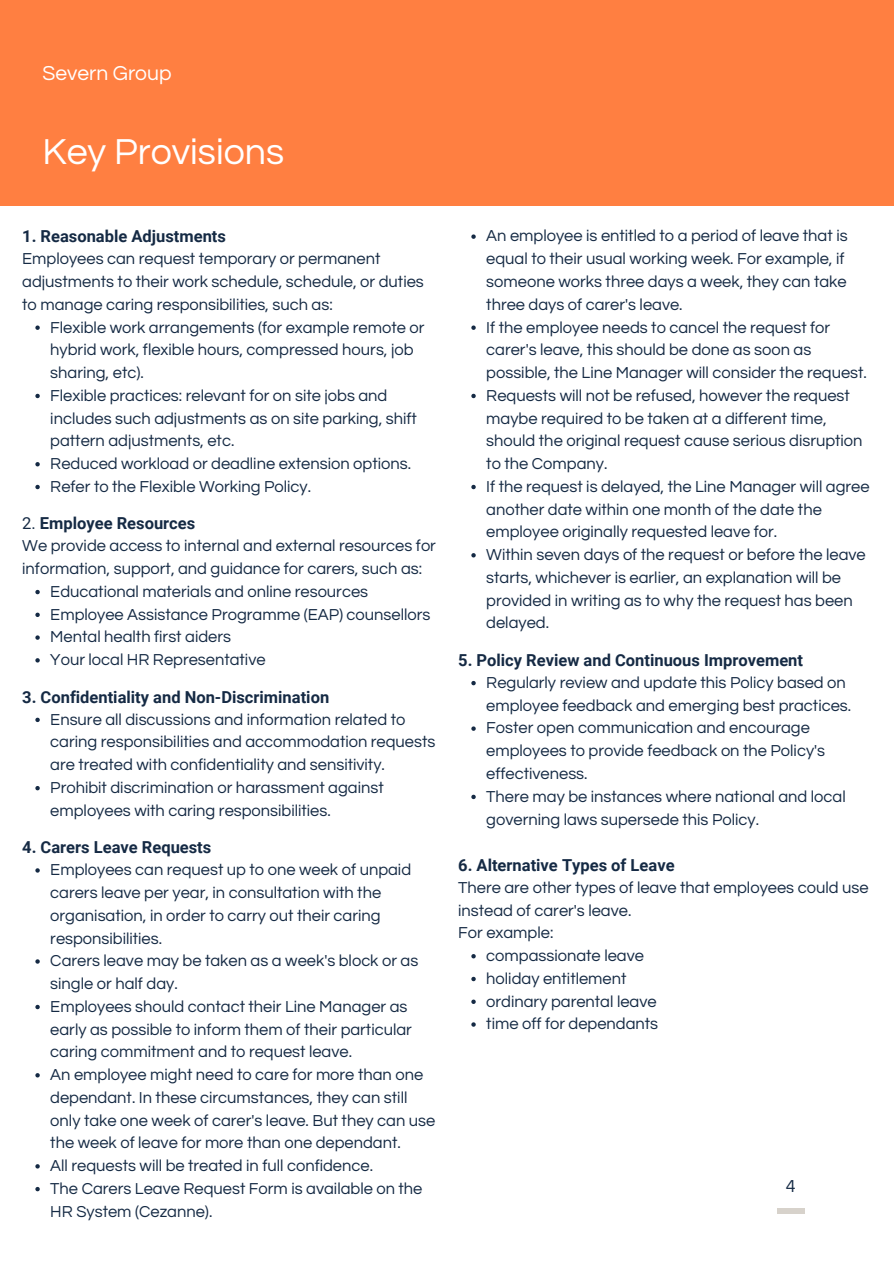
<style>
.page{position:relative;width:894px;height:1264px;background:#fff}
.page>*{position:absolute;margin:0;border:0;box-sizing:border-box;transform-origin:0 0}
.t1{font:37.5px "Questrial";color:#fff}
.t2{font:21px "Questrial";color:#fff}
.t3{font:18px "Questrial";color:#152a44}
.t4{font:16.5px/22.8px "Questrial";color:#152a44}
.t5{font:700 16.5px "Roboto";color:#152a44}
.s1{font-weight:400}
</style>
<div class="page">
<div style="left:0;top:0;width:893px;height:206px;background:#ff7f41"></div>
<div style="left:777px;top:1207px;width:27px;height:6px;background:#d7d2cb"></div>
<svg style="left:35px;top:325px;width:5px;height:5px"></svg>
<svg style="left:35px;top:394px;width:5px;height:4px"></svg>
<svg style="left:35px;top:462px;width:5px;height:4px"></svg>
<svg style="left:35px;top:485px;width:5px;height:4px"></svg>
<svg style="left:35px;top:590px;width:5px;height:4px"></svg>
<svg style="left:35px;top:612px;width:5px;height:5px"></svg>
<svg style="left:35px;top:635px;width:5px;height:4px"></svg>
<svg style="left:35px;top:658px;width:5px;height:4px"></svg>
<svg style="left:35px;top:717px;width:5px;height:5px"></svg>
<svg style="left:35px;top:786px;width:5px;height:4px"></svg>
<svg style="left:35px;top:868px;width:5px;height:4px"></svg>
<svg style="left:35px;top:959px;width:5px;height:4px"></svg>
<svg style="left:35px;top:1004px;width:5px;height:5px"></svg>
<svg style="left:35px;top:1073px;width:5px;height:4px"></svg>
<svg style="left:35px;top:1164px;width:5px;height:4px"></svg>
<svg style="left:35px;top:1186px;width:5px;height:5px"></svg>
<svg style="left:471px;top:234px;width:4px;height:5px"></svg>
<svg style="left:471px;top:325px;width:4px;height:5px"></svg>
<svg style="left:471px;top:394px;width:4px;height:4px"></svg>
<svg style="left:471px;top:485px;width:4px;height:4px"></svg>
<svg style="left:471px;top:553px;width:4px;height:4px"></svg>
<svg style="left:471px;top:681px;width:4px;height:4px"></svg>
<svg style="left:471px;top:726px;width:4px;height:4px"></svg>
<svg style="left:471px;top:794px;width:4px;height:5px"></svg>
<svg style="left:471px;top:954px;width:4px;height:4px"></svg>
<svg style="left:471px;top:976px;width:4px;height:5px"></svg>
<svg style="left:471px;top:999px;width:4px;height:4px"></svg>
<svg style="left:471px;top:1022px;width:4px;height:4px"></svg>
<h2 class="t2" style="left:43px;top:63px;width:130px">Severn Group</h2>
<p class="t1" style="left:43px;top:133px;width:243px">Key Provisions</p>
<p class="t5" style="left:22px;top:227px;width:205px">1. Reasonable Adjustments</p>
<p class="t4" style="left:22px;top:248px;width:403px">Employees can request temporary or permanent adjustments to their work schedule, schedule, or duties to manage caring responsibilities, such as:</p>
<p class="t4" style="left:50px;top:316px;width:375px">Flexible work arrangements (for example remote or hybrid work, flexible hours, compressed hours, job sharing, etc).</p>
<p class="t4" style="left:50px;top:384px;width:368px">Flexible practices: relevant for on site jobs and includes such adjustments as on site parking, shift pattern adjustments, etc.</p>
<p class="t4" style="left:50px;top:452px;width:362px">Reduced workload or deadline extension options.</p>
<p class="t4" style="left:50px;top:475px;width:262px">Refer to the Flexible Working Policy.</p>
<p class="t5" style="left:22px;top:514px;width:174px"><span class="s1">2.</span> Employee Resources</p>
<p class="t4" style="left:22px;top:535px;width:415px">We provide access to internal and external resources for information, support, and guidance for carers, such as:</p>
<p class="t4" style="left:50px;top:580px;width:319px">Educational materials and online resources</p>
<p class="t4" style="left:50px;top:603px;width:381px">Employee Assistance Programme (EAP) counsellors</p>
<p class="t4" style="left:50px;top:626px;width:182px">Mental health first aiders</p>
<p class="t4" style="left:50px;top:648px;width:217px">Your local HR Representative</p>
<h3 class="t5" style="left:22px;top:687px;width:308px">3. Confidentiality and Non-Discrimination</h3>
<p class="t4" style="left:50px;top:708px;width:386px">Ensure all discussions and information related to caring responsibilities and accommodation requests are treated with confidentiality and sensitivity.</p>
<p class="t4" style="left:50px;top:776px;width:335px">Prohibit discrimination or harassment against employees with caring responsibilities.</p>
<h3 class="t5" style="left:22px;top:838px;width:190px">4. Carers Leave Requests</h3>
<p class="t4" style="left:50px;top:858px;width:362px">Employees can request up to one week of unpaid carers leave per year, in consultation with the organisation, in order to carry out their caring responsibilities.</p>
<p class="t4" style="left:50px;top:949px;width:369px">Carers leave may be taken as a week's block or as single or half day.</p>
<p class="t4" style="left:50px;top:995px;width:363px">Employees should contact their Line Manager as early as possible to inform them of their particular caring commitment and to request leave.</p>
<p class="t4" style="left:50px;top:1063px;width:386px">An employee might need to care for more than one dependant. In these circumstances, they can still only take one week of carer's leave. But they can use the week of leave for more than one dependant.</p>
<p class="t4" style="left:50px;top:1154px;width:324px">All requests will be treated in full confidence.</p>
<p class="t4" style="left:50px;top:1177px;width:373px">The Carers Leave Request Form is available on the<br>HR System (Cezanne).</p>
<p class="t4" style="left:486px;top:225px;width:363px">An employee is entitled to a period of leave that is equal to their usual working week. For example, if someone works three days a week, they can take three days of carer's leave.</p>
<p class="t4" style="left:486px;top:316px;width:382px">If the employee needs to cancel the request for carer's leave, this should be done as soon as possible, the Line Manager will consider the request.</p>
<p class="t4" style="left:486px;top:384px;width:378px">Requests will not be refused, however the request maybe required to be taken at a different time, should the original request cause serious disruption to the Company.</p>
<p class="t4" style="left:486px;top:475px;width:385px">If the request is delayed, the Line Manager will agree another date within one month of the date the employee originally requested leave for.</p>
<h3 class="t4" style="left:486px;top:543px;width:381px">Within seven days of the request or before the leave starts, whichever is earlier, an explanation will be provided in writing as to why the request has been delayed.</h3>
<p class="t5" style="left:458px;top:650px;width:346px">5. Policy Review and Continuous Improvement</p>
<p class="t4" style="left:486px;top:671px;width:366px">Regularly review and update this Policy based on employee feedback and emerging best practices.</p>
<p class="t4" style="left:486px;top:717px;width:340px">Foster open communication and encourage employees to provide feedback on the Policy's effectiveness.</p>
<p class="t4" style="left:486px;top:785px;width:361px">There may be instances where national and local governing laws supersede this Policy.</p>
<p class="t5" style="left:458px;top:855px;width:218px">6. Alternative Types of Leave</p>
<p class="t4" style="left:458px;top:876px;width:411px">There are other types of leave that employees could use instead of carer's leave.</p>
<p class="t4" style="left:458px;top:921px;width:97px">For example:</p>
<p class="t4" style="left:486px;top:944px;width:159px">compassionate leave</p>
<p class="t4" style="left:486px;top:967px;width:142px">holiday entitlement</p>
<p class="t4" style="left:486px;top:990px;width:172px">ordinary parental leave</p>
<p class="t4" style="left:486px;top:1012px;width:173px">time off for dependants</p>
<h1 class="t3" style="left:785px;top:1177px;width:11px">4</h1>
</div>
